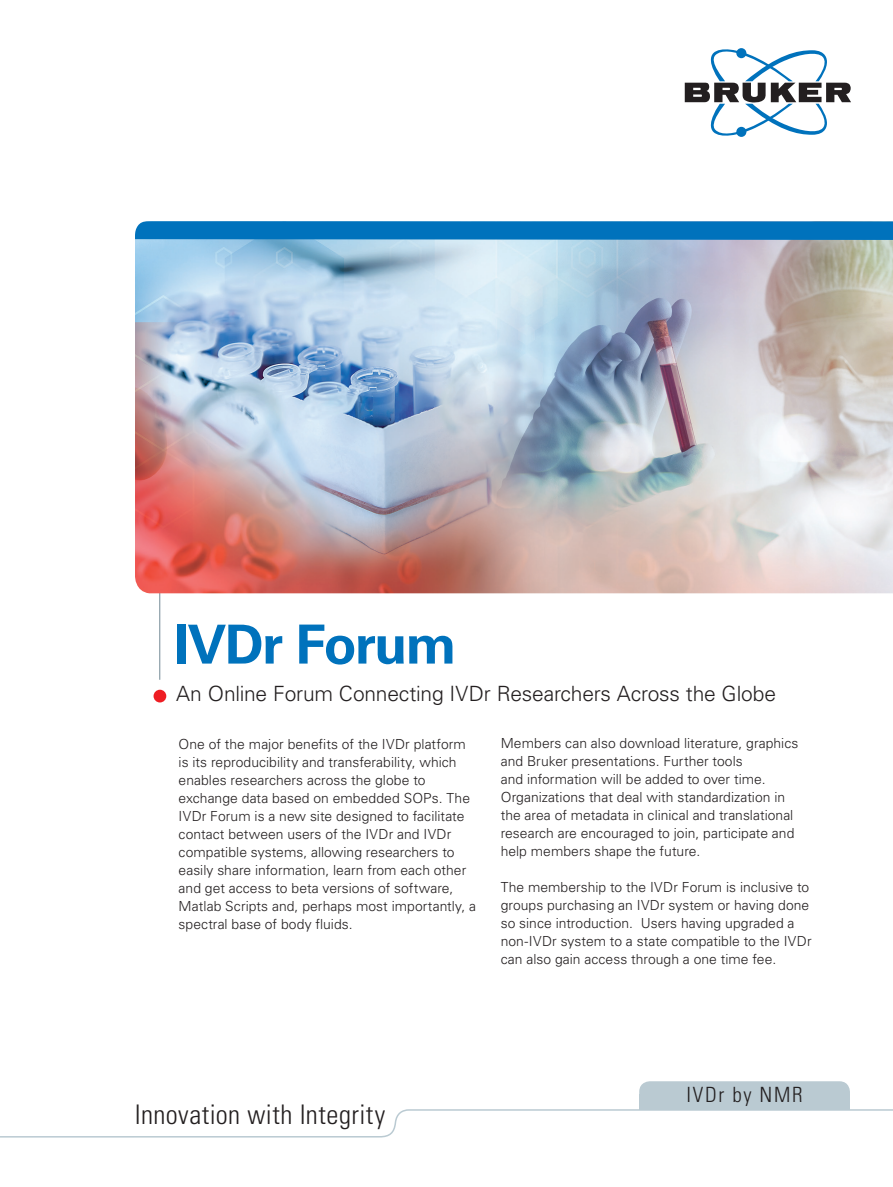
<style>
.page{position:relative;width:893px;height:1187px;background:#fff}
.page>*{position:absolute;margin:0;border:0;box-sizing:border-box;transform-origin:0 0}
.flyer_headline{font:700 54px "Univers LT Std";letter-spacing:-.03em;color:#0072bc}
.flyer_claim{font:300 condensed 27px "Univers LT Std";letter-spacing:.015em;color:#231f20}
.flyer_sub-headline{font:300 21px "Univers LT Std";letter-spacing:-.01em;color:#231f20}
.flyer_technology{font:300 condensed 21px "Univers LT Std";letter-spacing:.08em;color:#231f20}
.flyer_body{font:300 13.8px/18px "Univers LT Std";letter-spacing:.005em;color:#231f20}
</style>
<div class="page">
<svg style="left:685px;top:48px;width:166px;height:89px"></svg>
<svg style="left:0;top:1109px;width:893px;height:29px"></svg>
<hr style="left:159px;top:466px;width:1px;height:213px;background:#738a95">
<div style="left:154px;top:689px;width:12px;height:13px;background:#ee1d23;border-radius:50%"></div>
<div style="left:639px;top:1093px;width:211px;height:16px;background:#bacad2"></div>
<div style="left:639px;top:1081px;width:211px;height:24px;background:#bacad2;border-radius:11px"></div>
<img style="left:135px;top:239px;width:758px;height:354px">
<div style="left:135px;top:221px;width:758px;height:18px;background:#0072bc"></div>
<p class="flyer_headline" style="left:174px;top:613px;width:284px">IVDr Forum</p>
<p class="flyer_sub-headline" style="left:176px;top:681px;width:602px">An Online Forum Connecting IVDr Researchers Across the Globe</p>
<p class="flyer_body" style="left:179px;top:735px;width:299px">One of the major benefits of the IVDr platform is its reproducibility and transferability, which enables researchers across the globe to exchange data based on embedded SOPs. The IVDr Forum is a new site designed to facilitate contact between users of the IVDr and IVDr compatible systems, allowing researchers to easily share information, learn from each other and get access to beta versions of software, Matlab Scripts and, perhaps most importantly, a spectral base of body fluids.</p>
<p class="flyer_body" style="left:501px;top:734px;width:299px">Members can also download literature, graphics and Bruker presentations. Further tools<br>and information will be added to over time.<br>Organizations that deal with standardization in the area of metadata in clinical and translational research are encouraged to join, participate and help members shape the future.</p>
<p class="flyer_body" style="left:501px;top:878px;width:312px">The membership to the IVDr Forum is inclusive to groups purchasing an IVDr system or having done so since introduction. Users having upgraded a non-IVDr system to a state compatible to the IVDr can also gain access through a one time fee.</p>
<p class="flyer_claim" style="left:135px;top:1097px;width:252px">Innovation with Integrity</p>
<p class="flyer_technology" style="left:687px;top:1082px;width:117px">IVDr by NMR</p>
</div>
